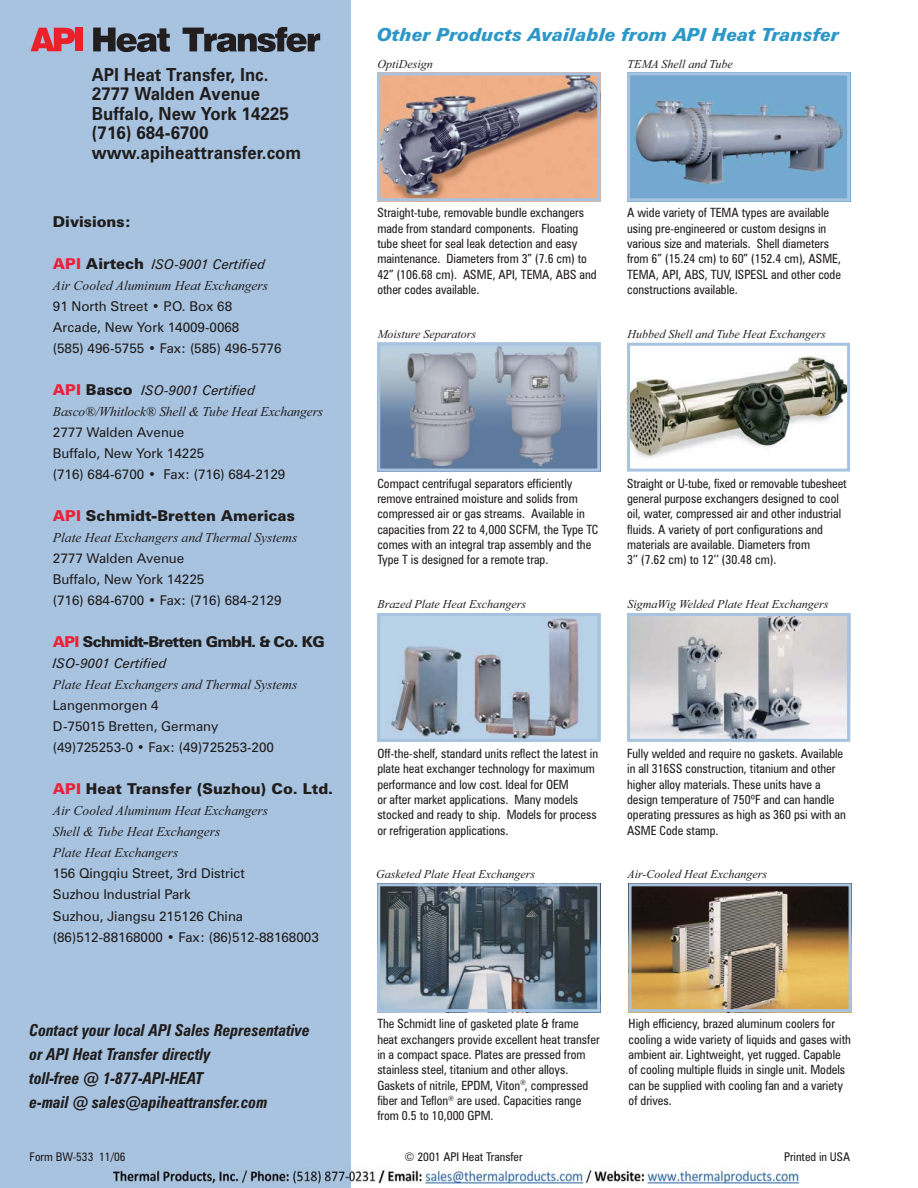
<style>
.page{position:relative;width:918px;height:1188px;background:#fff}
.page>*{position:absolute;margin:0;border:0;box-sizing:border-box;transform-origin:0 0}
.t1{font:700 18px/19.5px "Zurich BT";color:#201d1d;scale:.95 1}
.t2{font:italic 900 18px "Zurich BT";color:#2c98c7}
.t3{font:italic 700 condensed 16.5px/24px "Zurich BT";color:#201d1d;scale:.95 1}
.t4{font:900 15px "Zurich BT";color:#201d1d}
.t5{font:900 15px "Zurich BT";letter-spacing:-.05em;color:#201d1d}
.t6{font:13.5px/21px "Zurich BT";color:#201d1d}
.t7{font:italic 13.5px/21px "Times New Roman";color:#201d1d}
.t8{font:italic 13.5px "Zurich BT";color:#201d1d}
.t9{font:condensed 12.75px/15.3px "Zurich BT";color:#201d1d}
.t10{font:italic 12px "Times New Roman";color:#201d1d}
.t11{font:condensed 12px "Zurich BT";color:#201d1d}
.s1{font-weight:900;font-style:normal;font-size:15px;color:#ee2039}
.s2{font-weight:900;font-style:normal;font-size:15px}
.s3{color:#ee2039}
</style>
<div class="page">
<div style="left:0;top:0;width:350px;height:1188px;background:#a8c3e0"></div>
<div style="left:75px;top:28px;width:7px;height:23px;background:#ec202b"></div>
<svg style="left:31px;top:28px;width:44px;height:23px"></svg>
<svg style="left:183px;top:27px;width:137px;height:25px"></svg>
<svg style="left:93px;top:28px;width:77px;height:24px"></svg>
<img style="left:633px;top:887px;width:215px;height:121px">
<div style="left:629px;top:883px;width:223px;height:129px;border:3px solid #a8c3e0"></div>
<img style="left:631px;top:617px;width:215px;height:121px">
<div style="left:627px;top:613px;width:223px;height:129px;border:3px solid #a8c3e0"></div>
<img style="left:631px;top:356px;width:215px;height:102px">
<div style="left:627px;top:343px;width:223px;height:129px;border:3px solid #a8c3e0"></div>
<img style="left:631px;top:76px;width:215px;height:121px">
<div style="left:627px;top:72px;width:223px;height:129px;border:3px solid #a8c3e0"></div>
<img style="left:381px;top:76px;width:215px;height:121px">
<div style="left:377px;top:72px;width:223px;height:129px;border:3px solid #a8c3e0"></div>
<img style="left:381px;top:347px;width:215px;height:121px">
<div style="left:377px;top:343px;width:223px;height:129px;border:3px solid #a8c3e0"></div>
<img style="left:381px;top:617px;width:215px;height:121px">
<div style="left:377px;top:613px;width:223px;height:129px;border:3px solid #a8c3e0"></div>
<img style="left:381px;top:887px;width:215px;height:121px">
<div style="left:377px;top:883px;width:223px;height:129px;border:3px solid #a8c3e0"></div>
<img style="left:113px;top:1168px;width:687px;height:16px">
<h1 class="t1" style="left:92px;top:65px;width:222px">API Heat Transfer, Inc.<br>2777 Walden Avenue<br>Buffalo, New York 14225 (716) 684-6700 www.apiheattransfer.com</h1>
<p class="t4" style="left:53px;top:213px;width:80px">Divisions:</p>
<p class="t8" style="left:53px;top:256px;width:214px"><span class="s1">API</span> <span class="s2">Airtech</span> ISO-9001 Certified</p>
<p class="t7" style="left:53px;top:276px;width:217px">Air Cooled Aluminum Heat Exchangers</p>
<p class="t6" style="left:53px;top:297px;width:230px">91 North Street • P.O. Box 68<br>Arcade, New York 14009-0068<br>(585) 496-5755 • Fax: (585) 496-5776</p>
<p class="t8" style="left:53px;top:382px;width:204px"><span class="s1">API</span> <span class="s2">Basco</span> ISO-9001 Certified</p>
<p class="t7" style="left:53px;top:402px;width:272px">Basco®/Whitlock® Shell &amp; Tube Heat Exchangers</p>
<p class="t6" style="left:53px;top:423px;width:234px">2777 Walden Avenue<br>Buffalo, New York 14225<br>(716) 684-6700 • Fax: (716) 684-2129</p>
<p class="t4" style="left:53px;top:507px;width:243px"><span class="s3">API</span> Schmidt-Bretten Americas</p>
<p class="t7" style="left:53px;top:528px;width:246px">Plate Heat Exchangers and Thermal Systems</p>
<p class="t6" style="left:53px;top:549px;width:230px">2777 Walden Avenue<br>Buffalo, New York 14225<br>(716) 684-6700 • Fax: (716) 684-2129</p>
<p class="t5" style="left:53px;top:633px;width:273px"><span class="s3">API</span> Schmidt-Bretten GmbH. &amp; Co. KG</p>
<p class="t8" style="left:53px;top:656px;width:115px">ISO-9001 Certified</p>
<p class="t7" style="left:53px;top:675px;width:246px">Plate Heat Exchangers and Thermal Systems</p>
<p class="t6" style="left:53px;top:696px;width:223px">Langenmorgen 4<br>D-75015 Bretten, Germany (49)725253-0 • Fax: (49)725253-200</p>
<p class="t4" style="left:53px;top:780px;width:282px"><span class="s3">API</span> Heat Transfer (Suzhou) Co. Ltd.</p>
<p class="t7" style="left:53px;top:802px;width:217px">Air Cooled Aluminum Heat Exchangers<br>Shell &amp; Tube Heat Exchangers<br>Plate Heat Exchangers</p>
<p class="t6" style="left:53px;top:864px;width:267px">156 Qingqiu Street, 3rd District<br>Suzhou Industrial Park<br>Suzhou, Jiangsu 215126 China (86)512-88168000 • Fax: (86)512-88168003</p>
<p class="t3" style="left:30px;top:1018px;width:297px">Contact your local API Sales Representative or API Heat Transfer directly<br>toll-free @ 1-877-API-HEAT<br>e-mail @ sales@apiheattransfer.com</p>
<h1 class="t2" style="left:377px;top:28px;width:464px">Other Products Available from API Heat Transfer</h1>
<p class="t10" style="left:378px;top:59px;width:57px">OptiDesign</p>
<p class="t10" style="left:627px;top:59px;width:107px">TEMA Shell and Tube</p>
<p class="t9" style="left:377px;top:206px;width:221px">Straight-tube, removable bundle exchangers made from standard components. Floating tube sheet for seal leak detection and easy maintenance. Diameters from 3” (7.6 cm) to 42” (106.68 cm). ASME, API, TEMA, ABS and other codes available.</p>
<p class="t10" style="left:378px;top:329px;width:100px">Moisture Separators</p>
<p class="t9" style="left:627px;top:206px;width:216px">A wide variety of TEMA types are available using pre-engineered or custom designs in various size and materials. Shell diameters from 6” (15.24 cm) to 60” (152.4 cm), ASME, TEMA, API, ABS, TUV, ISPESL and other code constructions available.</p>
<p class="t10" style="left:627px;top:329px;width:200px">Hubbed Shell and Tube Heat Exchangers</p>
<p class="t9" style="left:377px;top:477px;width:223px">Compact centrifugal separators efficiently remove entrained moisture and solids from compressed air or gas streams. Available in capacities from 22 to 4,000 SCFM, the Type TC comes with an integral trap assembly and the Type T is designed for a remote trap.</p>
<p class="t10" style="left:378px;top:600px;width:150px">Brazed Plate Heat Exchangers</p>
<p class="t9" style="left:627px;top:477px;width:221px">Straight or U-tube, fixed or removable tubesheet general purpose exchangers designed to cool oil, water, compressed air and other industrial fluids. A variety of port configurations and materials are available. Diameters from<br>3’’ (7.62 cm) to 12’’ (30.48 cm).</p>
<p class="t10" style="left:627px;top:600px;width:203px">SigmaWig Welded Plate Heat Exchangers</p>
<p class="t9" style="left:377px;top:747px;width:222px">Off-the-shelf, standard units reflect the latest in plate heat exchanger technology for maximum performance and low cost. Ideal for OEM<br>or after market applications. Many models stocked and ready to ship. Models for process or refrigeration applications.</p>
<p class="t10" style="left:376px;top:870px;width:161px">Gasketed Plate Heat Exchangers</p>
<p class="t9" style="left:627px;top:747px;width:220px">Fully welded and require no gaskets. Available in all 316SS construction, titanium and other higher alloy materials. These units have a design temperature of 750ºF and can handle operating pressures as high as 360 psi with an ASME Code stamp.</p>
<p class="t10" style="left:627px;top:870px;width:141px">Air-Cooled Heat Exchangers</p>
<p class="t9" style="left:377px;top:1017px;width:224px">The Schmidt line of gasketed plate &amp; frame heat exchangers provide excellent heat transfer in a compact space. Plates are pressed from stainless steel, titanium and other alloys.<br>Gaskets of nitrile, EPDM, Viton<sup>®</sup>, compressed fiber and Teflon<sup>®</sup> are used. Capacities range from 0.5 to 10,000 GPM.</p>
<p class="t9" style="left:629px;top:1017px;width:224px">High efficiency, brazed aluminum coolers for cooling a wide variety of liquids and gases with ambient air. Lightweight, yet rugged. Capable of cooling multiple fluids in single unit. Models can be supplied with cooling fan and a variety of drives.</p>
<p class="t11" style="left:30px;top:1152px;width:97px">Form BW-533 11/06</p>
<p class="t11" style="left:405px;top:1152px;width:119px">© 2001 API Heat Transfer</p>
<p class="t11" style="left:784px;top:1152px;width:68px">Printed in USA</p>
</div>
